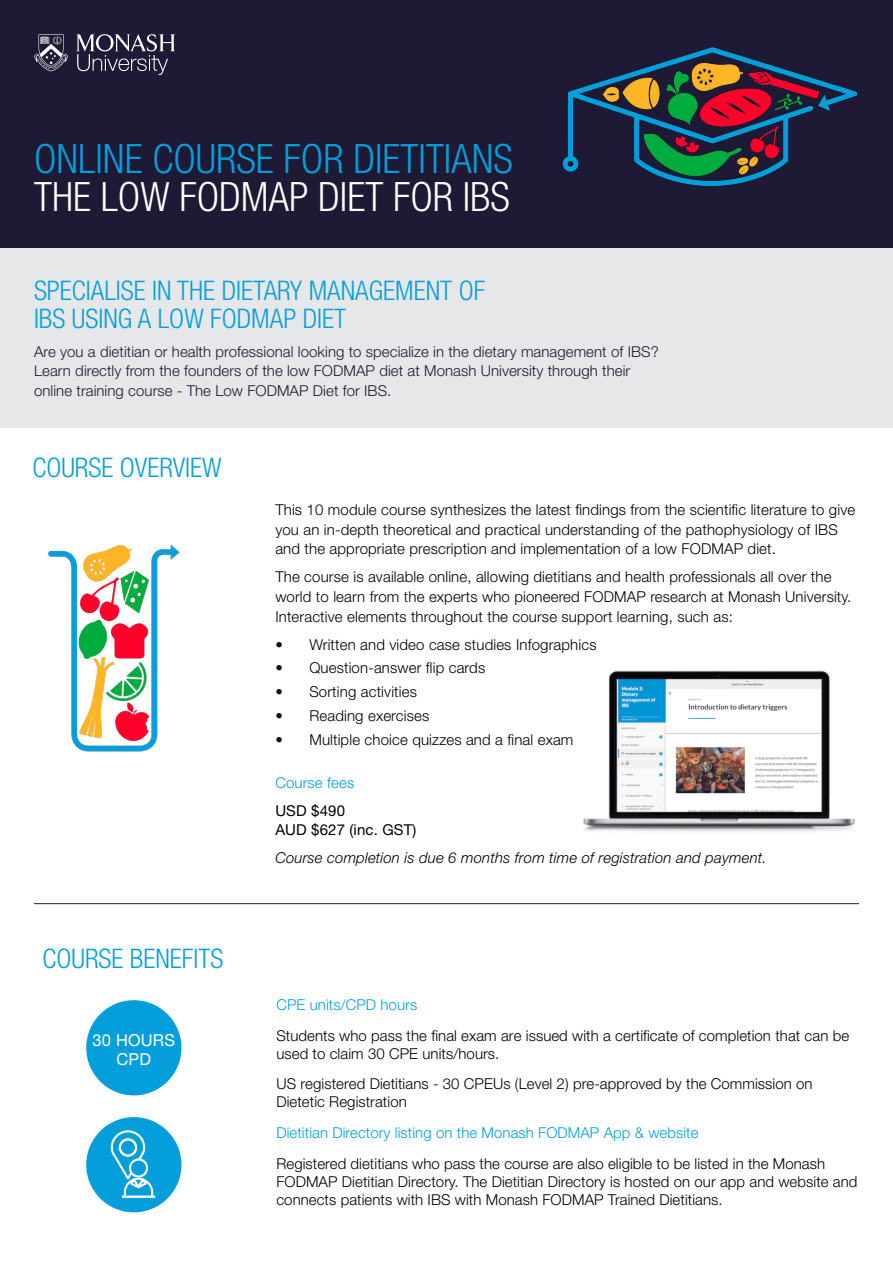
<style>
.page{position:relative;width:893px;height:1263px;background:#fff}
.page>*{position:absolute;margin:0;border:0;box-sizing:border-box;transform-origin:0 0}
.t1{font:300 condensed 40.5px "Helvetica Neue LT Std";color:#049fdb}
.t2{font:300 condensed 40.5px "Helvetica Neue LT Std";color:#fff}
.t3{font:300 condensed 27px/28.5px "Helvetica Neue LT Std";color:#049fdb}
.t4{font:16.5px/19.5px "Helvetica Neue LT Std";letter-spacing:.01em;color:#fff;text-align:center}
.t5{font:300 15px/19.5px "Helvetica Neue LT Std";letter-spacing:.01em;color:#000}
.t6{font:300 15px/19.5px "Helvetica Neue LT Std";letter-spacing:.005em;color:#1e1934}
.t7{font:300 15px "Helvetica Neue LT Std";letter-spacing:.005em;color:#049fdb}
.t8{font:italic 300 15px "Helvetica Neue LT Std";letter-spacing:.01em;color:#000}
.t9{font:15px/19.5px "Helvetica Neue LT Std";letter-spacing:.01em;color:#000}
</style>
<div class="page">
<div style="left:0;top:247px;width:893px;height:180px;background:#e6e7e8"></div>
<div style="left:0;top:0;width:893px;height:247px;background:#1e1934"></div>
<svg style="left:76px;top:34px;width:99px;height:41px"></svg>
<svg style="left:34px;top:34px;width:34px;height:37px"></svg>
<img style="left:562px;top:47px;width:294px;height:138px">
<img style="left:583px;top:670px;width:272px;height:162px">
<img style="left:48px;top:544px;width:132px;height:208px">
<div style="left:86px;top:1117px;width:95px;height:95px;background:#049fdb;border-radius:50%"></div>
<svg style="left:111px;top:1130px;width:42px;height:68px"></svg>
<div style="left:122px;top:1196px;width:33px;height:1px;border:1px solid #fff"></div>
<div style="left:86px;top:1000px;width:95px;height:95px;background:#049fdb;border-radius:50%"></div>
<hr style="left:34px;top:903px;width:825px;height:1px;background:#1e1934">
<h1 class="t1" style="left:34px;top:135px;width:480px">ONLINE COURSE FOR DIETITIANS</h1>
<h1 class="t2" style="left:34px;top:173px;width:477px">THE LOW FODMAP DIET FOR IBS</h1>
<h2 class="t3" style="left:34px;top:276px;width:453px">SPECIALISE IN THE DIETARY MANAGEMENT OF<br>IBS USING A LOW FODMAP DIET</h2>
<p class="t6" style="left:34px;top:341px;width:626px">Are you a dietitian or health professional looking to specialize in the dietary management of IBS?<br>Learn directly from the founders of the low FODMAP diet at Monash University through their online training course - The Low FODMAP Diet for IBS.</p>
<h2 class="t3" style="left:32px;top:453px;width:191px">COURSE OVERVIEW</h2>
<h2 class="t3" style="left:43px;top:944px;width:182px">COURSE BENEFITS</h2>
<p class="t4" style="left:93px;top:1030px;width:84px">30 HOURS<br>CPD</p>
<p class="t5" style="left:275px;top:500px;width:581px">This 10 module course synthesizes the latest findings from the scientific literature to give you an in-depth theoretical and practical understanding of the pathophysiology of IBS and the appropriate prescription and implementation of a low FODMAP diet.</p>
<p class="t5" style="left:275px;top:567px;width:578px">The course is available online, allowing dietitians and health professionals all over the world to learn from the experts who pioneered FODMAP research at Monash University.<br>Interactive elements throughout the course support learning, such as:</p>
<p class="t5" style="left:275px;top:634px;width:323px">• Written and video case studies Infographics</p>
<p class="t5" style="left:275px;top:658px;width:211px">• Question-answer flip cards</p>
<p class="t5" style="left:275px;top:682px;width:143px">• Sorting activities</p>
<p class="t5" style="left:275px;top:705px;width:155px">• Reading exercises</p>
<p class="t5" style="left:275px;top:729px;width:300px">• Multiple choice quizzes and a final exam</p>
<p class="t7" style="left:275px;top:773px;width:81px">Course fees</p>
<p class="t9" style="left:275px;top:800px;width:143px">USD $490<br>AUD $627 (inc. GST)</p>
<p class="t8" style="left:275px;top:849px;width:493px">Course completion is due 6 months from time of registration and payment.</p>
<p class="t7" style="left:276px;top:995px;width:142px">CPE units/CPD hours</p>
<p class="t5" style="left:276px;top:1026px;width:574px;line-height:18px">Students who pass the final exam are issued with a certificate of completion that can be used to claim 30 CPE units/hours.</p>
<p class="t5" style="left:276px;top:1075px;width:538px;line-height:18px">US registered Dietitians - 30 CPEUs (Level 2) pre-approved by the Commission on<br>Dietetic Registration</p>
<p class="t7" style="left:276px;top:1123px;width:424px">Dietitian Directory listing on the Monash FODMAP App &amp; website</p>
<p class="t5" style="left:276px;top:1154px;width:583px;line-height:18px">Registered dietitians who pass the course are also eligible to be listed in the Monash<br>FODMAP Dietitian Directory. The Dietitian Directory is hosted on our app and website and connects patients with IBS with Monash FODMAP Trained Dietitians.</p>
</div>
